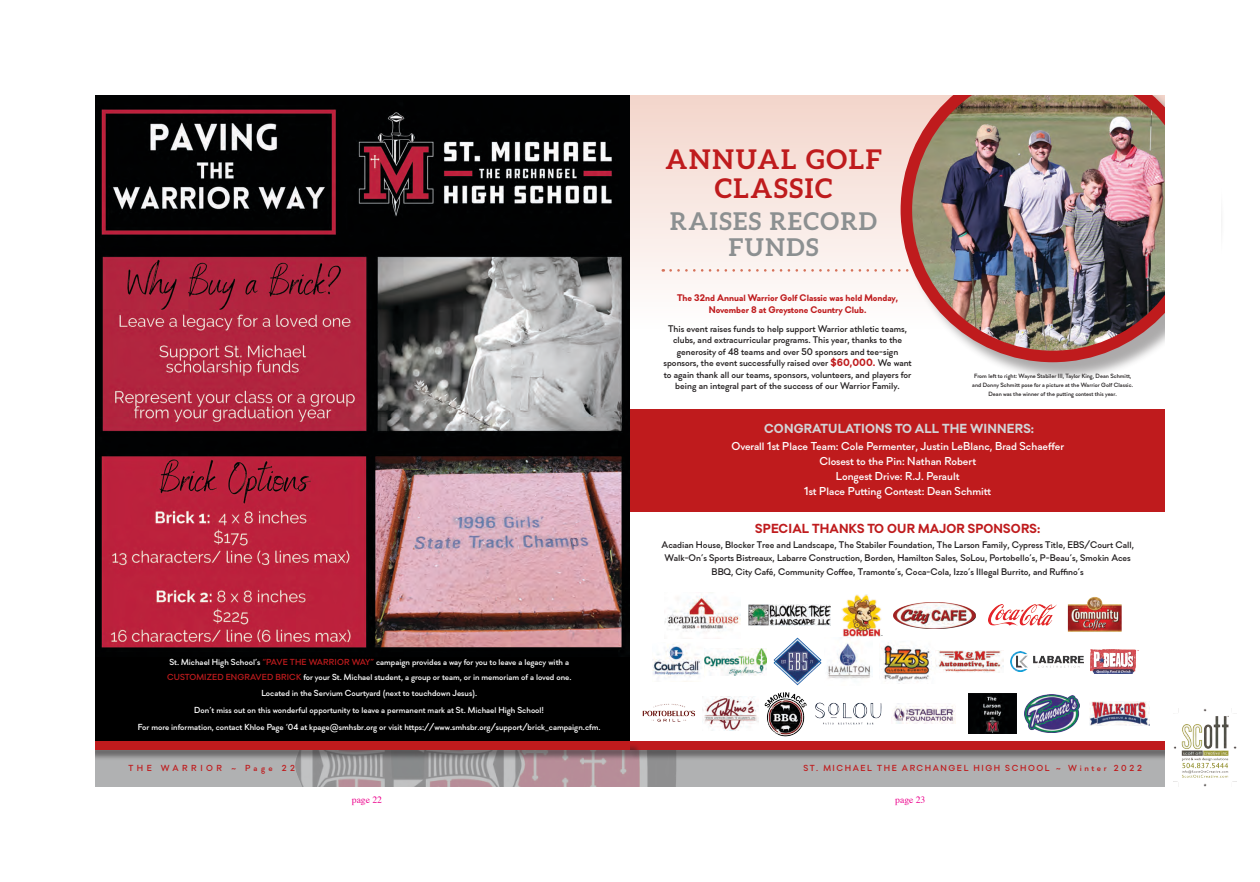
<style>
.page{position:relative;width:1260px;height:882px;background:#fff}
.page>*{position:absolute;margin:0;border:0;box-sizing:border-box;transform-origin:0 0}
.t1{font:700 27.12px/29.8px "Aleo";letter-spacing:.06em;color:#bf1b1d;text-align:center}
.t2{font:700 24.5px/26.2px "Aleo";letter-spacing:.06em;color:#8c9091;text-align:center}
.t3{font:700 13.12px "Soin Sans Pro";letter-spacing:.015em;color:#bf1b1d}
.t4{font:700 13.12px "Soin Sans Pro";letter-spacing:.015em;color:#d2d4d6}
.t5{font:500 11.46px "Soin Sans Pro";color:#fff}
.t6{font:500 9.62px/11.4px "Soin Sans Pro";color:#231f20;text-align:center}
.t7{font:700 9.62px/11.4px "Soin Sans Pro";color:#bf1b1d;text-align:center}
.t8{font:9.62px "Times";color:#ec008c}
.t9{font:500 8.75px "Soin Sans Pro";color:#fff}
.t10{font:500 8.75px "Soin Sans Pro";letter-spacing:.18em;color:#bf1b1d}
.t11{font:500 8.75px "Soin Sans Pro";letter-spacing:.4em;color:#bf1b1d}
.t12{font:500 6.12px/8.8px "Soin Sans Pro";color:#231f20;text-align:center}
.s1{font-weight:700;font-size:10.5px;color:#bf1b1d}
.s2{color:#bf1b1d}
</style>
<div class="page">
<svg style="left:630px;top:95px;width:535px;height:647px"></svg>
<div style="left:630px;top:410px;width:543px;height:102px;background:#bf1b1d"></div>
<img style="left:95px;top:95px;width:535px;height:562px">
<svg style="left:671px;top:269px;width:232px;height:3px"></svg>
<div style="left:82px;top:657px;width:548px;height:91px;background:#000"></div>
<div style="left:903px;top:60px;width:322px;height:322px;background:#231f20;opacity:.38"></div>
<img style="left:906px;top:64px;width:293px;height:292px;border-radius:146px">
<div style="left:901px;top:58px;width:304px;height:304px;border:12px solid #bf1b1d;border-radius:50%"></div>
<img style="left:652px;top:642px;width:53px;height:40px">
<img style="left:704px;top:649px;width:62px;height:26px">
<img style="left:773px;top:638px;width:48px;height:48px">
<img style="left:825px;top:638px;width:48px;height:48px">
<img style="left:880px;top:640px;width:55px;height:43px">
<img style="left:935px;top:651px;width:69px;height:22px">
<img style="left:1011px;top:652px;width:72px;height:20px">
<img style="left:1090px;top:650px;width:48px;height:24px">
<img style="left:641px;top:700px;width:55px;height:27px">
<img style="left:703px;top:696px;width:55px;height:35px">
<img style="left:758px;top:686px;width:55px;height:55px">
<img style="left:813px;top:701px;width:69px;height:26px">
<img style="left:891px;top:704px;width:65px;height:19px">
<img style="left:969px;top:694px;width:47px;height:40px">
<img style="left:1024px;top:695px;width:55px;height:38px">
<img style="left:1089px;top:702px;width:61px;height:23px">
<img style="left:665px;top:592px;width:76px;height:46px">
<img style="left:749px;top:605px;width:81px;height:21px">
<img style="left:841px;top:594px;width:42px;height:42px">
<img style="left:894px;top:602px;width:82px;height:26px">
<img style="left:988px;top:604px;width:69px;height:22px">
<img style="left:1064px;top:594px;width:62px;height:42px">
<div style="left:87px;top:747px;width:1084px;height:48px;background:#b0b1b2"></div>
<img style="left:94px;top:761px;width:749px;height:27px">
<div style="left:631px;top:743px;width:553px;height:18px;background:#231f20;opacity:.49"></div>
<div style="left:630px;top:742px;width:543px;height:8px;background:#bf1b1d"></div>
<div style="left:88px;top:743px;width:553px;height:18px;background:#231f20;opacity:.49"></div>
<div style="left:87px;top:742px;width:543px;height:8px;background:#bf1b1d"></div>
<div style="left:55px;top:39px;width:1166px;height:55px;background:#fff"></div>
<div style="left:39px;top:84px;width:55px;height:722px;background:#fff"></div>
<div style="left:1166px;top:63px;width:55px;height:772px;background:#fff"></div>
<img style="left:1173px;top:709px;width:63px;height:77px">
<div style="left:63px;top:788px;width:1165px;height:55px;background:#fff"></div>
<p class="t1" style="left:665px;top:143px;width:218px">ANNUAL GOLF<br>CLASSIC</p>
<p class="t2" style="left:670px;top:207px;width:209px">RAISES RECORD<br>FUNDS</p>
<p class="t7" style="left:677px;top:293px;width:223px">The 32nd Annual Warrior Golf Classic was held Monday,<br>November 8 at Greystone Country Club.</p>
<p class="t6" style="left:663px;top:323px;width:250px">This event raises funds to help support Warrior athletic teams, clubs, and extracurricular programs. This year, thanks to the generosity of 48 teams and over 50 sponsors and tee-sign sponsors, the event successfully raised over <span class="s1">$60,000.</span> We want to again thank all our teams, sponsors, volunteers, and players for being an integral part of the success of our Warrior Family.</p>
<p class="t12" style="left:972px;top:372px;width:162px">From left to right: Wayne Stabiler III, Taylor King, Dean Schmitt, and Donny Schmitt pose for a picture at the Warrior Golf Classic.<br>Dean was the winner of the putting contest this year.</p>
<p class="t9" style="left:169px;top:657px;width:401px">St. Michael High School’s <span class="s2">“PAVE THE WARRIOR WAY”</span> campaign provides a way for you to leave a legacy with a</p>
<p class="t9" style="left:167px;top:672px;width:406px"><span class="s2">CUSTOMIZED ENGRAVED BRICK</span> for your St. Michael student, a group or team, or in memoriam of a loved one.</p>
<p class="t9" style="left:261px;top:688px;width:217px">Located in the Servium Courtyard (next to touchdown Jesus).</p>
<p class="t9" style="left:194px;top:705px;width:351px">Don’t miss out on this wonderful opportunity to leave a permanent mark at St. Michael High School!</p>
<p class="t9" style="left:138px;top:721px;width:464px">For more information, contact Khloe Page ‘04 at kpage@smhsbr.org or visit https://www.smhsbr.org/support/brick_campaign.cfm.</p>
<p class="t4" style="left:764px;top:421px;width:271px">CONGRATULATIONS TO ALL THE WINNERS:</p>
<p class="t5" style="left:731px;top:439px;width:334px">Overall 1st Place Team: Cole Permenter, Justin LeBlanc, Brad Schaeffer</p>
<p class="t5" style="left:819px;top:454px;width:158px">Closest to the Pin: Nathan Robert</p>
<p class="t5" style="left:836px;top:469px;width:125px">Longest Drive: R.J. Perault</p>
<p class="t5" style="left:804px;top:484px;width:189px">1st Place Putting Contest: Dean Schmitt</p>
<p class="t3" style="left:755px;top:520px;width:287px">SPECIAL THANKS TO OUR MAJOR SPONSORS:</p>
<p class="t6" style="left:662px;top:539px;width:474px;line-height:13.1px">Acadian House, Blocker Tree and Landscape, The Stabiler Foundation, The Larson Family, Cypress Title, EBS/Court Call,<br>Walk-On’s Sports Bistreaux, Labarre Construction, Borden, Hamilton Sales, SoLou, Portobello’s, P-Beau’s, Smokin Aces<br>BBQ, City Café, Community Coffee, Tramonte’s, Coca-Cola, Izzo’s Illegal Burrito, and Ruffino’s</p>
<p class="t11" style="left:129px;top:763px;width:168px">THE WARRIOR ~ Page 22</p>
<p class="t10" style="left:803px;top:763px;width:340px">ST. MICHAEL THE ARCHANGEL HIGH SCHOOL ~ Winter 2022</p>
<p class="t8" style="left:352px;top:790px;width:32px">page 22</p>
<p class="t8" style="left:895px;top:790px;width:32px">page 23</p>
</div>
